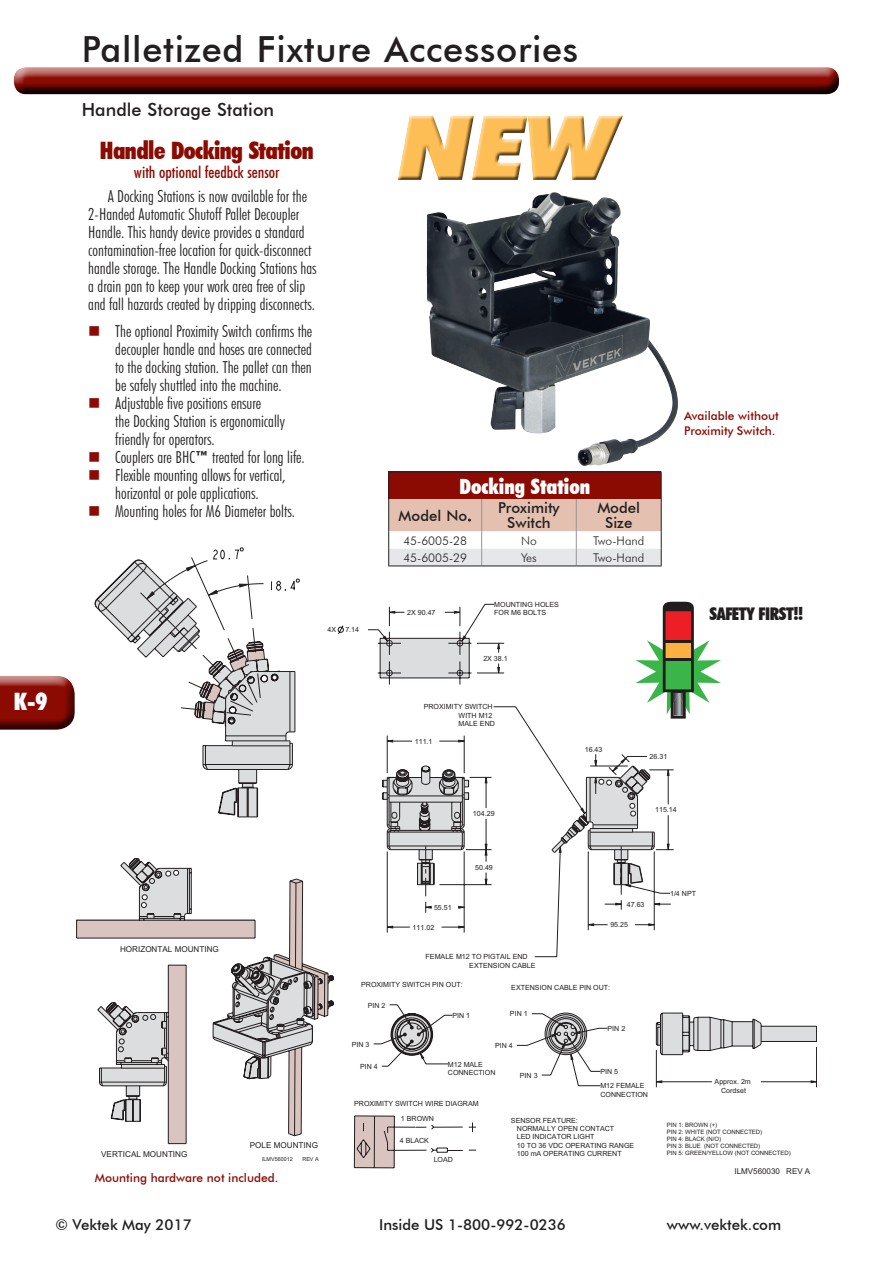
<style>
.page{position:relative;width:893px;height:1263px;background:#fff}
.page>*{position:absolute;margin:0;border:0;box-sizing:border-box;transform-origin:0 0}
.t1{font:italic 900 90px "Futura BT";color:#fdbe56}
.PageHead{font:500 36px "Futura BT";letter-spacing:.02em;color:#231f20}
.BulletBoxText{font:900 condensed 24px "Futura BT";letter-spacing:-.02em;color:#8b0a02}
.t2{font:900 condensed 24px "Futura BT";color:#fff}
.ChartWHSubhead{font:900 condensed 21px "Futura BT";color:#fff}
.PageSubhead{font:500 18px "Futura BT";color:#231f20}
.t3{font:900 condensed 17.4px "Futura BT";letter-spacing:-.025em;color:#231f20}
.BulletBoxText-2{font:300 condensed 16.5px/18px "Futura BT";color:#231f20}
.BulletBoxText-3{font:500 condensed 16.5px "Futura BT";color:#8b0a02}
.t4{font:500 15px/15px "Futura BT";color:#231f20;text-align:center}
.t5{font:500 12px/14.4px "Futura BT";color:#8b0a02}
.t6{font:300 12px "Futura BT";color:#231f20}
.t7{font:8.1px "Arial";color:#231f20}
.t8{font:7.95px "Arial";color:#231f20}
.t9{font:7.05px/8.2px "Arial";color:#231f20}
.t10{font:6px/6.9px "Arial";color:#231f20}
.t11{font:5.4px "Arial";color:#231f20}
.s1{color:#8b0a02}
.s2{font-weight:700;font-stretch:normal}
</style>
<div class="page">
<div style="left:0;top:675px;width:76px;height:44px;background:#fff;opacity:.75"></div>
<div style="left:0;top:679px;width:76px;height:53px;background:#231f20;opacity:.75"></div>
<div style="left:13px;top:66px;width:827px;height:21px;background:#fff;opacity:.75"></div>
<svg style="left:13px;top:69px;width:827px;height:26px;background:#7b2b26"></svg>
<svg style="left:337px;top:625px;width:7px;height:9px"></svg>
<svg style="left:354px;top:603px;width:463px;height:565px"></svg>
<hr style="left:388px;top:471px;width:94px;height:1px;background:#231f20">
<hr style="left:482px;top:471px;width:94px;height:1px;background:#231f20">
<hr style="left:576px;top:471px;width:86px;height:1px;background:#231f20">
<svg style="left:388px;top:472px;width:274px;height:94px"></svg>
<svg style="left:218px;top:580px;width:78px;height:237px"></svg>
<svg style="left:95px;top:556px;width:196px;height:247px"></svg>
<div style="left:394px;top:113px;width:234px;height:71px;background:#231f20;opacity:.75"></div>
<svg style="left:76px;top:919px;width:22px;height:92px"></svg>
<svg style="left:98px;top:858px;width:236px;height:277px"></svg>
<img style="left:426px;top:193px;width:252px;height:273px">
<svg style="left:635px;top:602px;width:86px;height:116px"></svg>
<hr style="left:665px;top:640px;width:27px;height:3px;background:#211d1e">
<hr style="left:664px;top:658px;width:28px;height:3px;background:#211d1e">
<p class="t2" style="left:14px;top:686px;width:35px">K-9</p>
<p class="PageHead" style="left:82px;top:28px;width:498px">Palletized Fixture Accessories</p>
<p class="PageSubhead" style="left:82px;top:99px;width:194px">Handle Storage Station</p>
<h1 class="t1" style="left:398px;top:93px;width:220px">NEW</h1>
<p class="BulletBoxText" style="left:100px;top:135px;width:215px">Handle Docking Station</p>
<p class="BulletBoxText-3" style="left:134px;top:162px;width:147px">with optional feedbck sensor</p>
<p class="BulletBoxText-2" style="left:88px;top:187px;width:230px;text-indent:20px">A Docking Stations is now available for the 2-Handed Automatic Shutoff Pallet Decoupler Handle. This handy device provides a standard contamination-free location for quick-disconnect handle storage. The Handle Docking Stations has a drain pan to keep your work area free of slip and fall hazards created by dripping disconnects.</p>
<p class="BulletBoxText-2" style="left:88px;top:322px;width:225px"><span class="s1">■</span> The optional Proximity Switch confirms the</p>
<p class="BulletBoxText-2" style="left:115px;top:340px;width:198px">decoupler handle and hoses are connected</p>
<p class="BulletBoxText-2" style="left:115px;top:358px;width:198px">to the docking station. The pallet can then</p>
<p class="BulletBoxText-2" style="left:115px;top:376px;width:168px">be safely shuttled into the machine.</p>
<p class="BulletBoxText-2" style="left:115px;top:394px;width:171px;text-indent:-27px"><span class="s1">■</span> Adjustable five positions ensure<br>the Docking Station is ergonomically</p>
<p class="BulletBoxText-2" style="left:115px;top:430px;width:101px">friendly for operators.</p>
<p class="BulletBoxText-2" style="left:88px;top:448px;width:218px"><span class="s1">■</span> Couplers are BHC<span class="s2">™</span> treated for long life.</p>
<p class="BulletBoxText-2" style="left:88px;top:466px;width:199px;text-align:center"><span class="s1">■</span> Flexible mounting allows for vertical, horizontal or pole applications.</p>
<p class="BulletBoxText-2" style="left:88px;top:502px;width:208px"><span class="s1">■</span> Mounting holes for M6 Diameter bolts.</p>
<p class="ChartWHSubhead" style="left:460px;top:473px;width:132px">Docking Station</p>
<p class="t4" style="left:399px;top:508px;width:75px">Model No.</p>
<p class="t4" style="left:498px;top:500px;width:63px">Proximity<br>Switch</p>
<p class="t4" style="left:597px;top:500px;width:44px">Model<br>Size</p>
<p class="t6" style="left:403px;top:533px;width:65px">45-6005-28</p>
<p class="t6" style="left:521px;top:533px;width:17px">No</p>
<p class="t6" style="left:593px;top:533px;width:52px">Two-Hand</p>
<p class="t6" style="left:403px;top:550px;width:65px">45-6005-29</p>
<p class="t6" style="left:521px;top:550px;width:17px">Yes</p>
<p class="t6" style="left:593px;top:550px;width:52px">Two-Hand</p>
<p class="t9" style="left:327px;top:626px;width:10px">4X</p>
<p class="t9" style="left:345px;top:626px;width:15px">7.14</p>
<p class="t9" style="left:407px;top:608px;width:30px">2X 90.47</p>
<p class="t9" style="left:494px;top:600px;width:66px">MOUNTING HOLES<br>FOR M6 BOLTS</p>
<p class="t9" style="left:483px;top:654px;width:26px">2X 38.1</p>
<p class="t9" style="left:459px;top:703px;width:38px;text-indent:-35px">PROXIMITY SWITCH<br>WITH M12<br>MALE END</p>
<p class="t9" style="left:415px;top:737px;width:19px">111.1</p>
<p class="t9" style="left:585px;top:745px;width:19px">16.43</p>
<p class="t9" style="left:650px;top:752px;width:19px">26.31</p>
<p class="t5" style="left:684px;top:409px;width:96px">Available without<br>Proximity Switch.</p>
<p class="t3" style="left:710px;top:603px;width:95px">SAFETY FIRST!!</p>
<p class="t9" style="left:473px;top:809px;width:23px">104.29</p>
<p class="t9" style="left:655px;top:806px;width:23px">115.14</p>
<p class="t7" style="left:120px;top:944px;width:100px">HORIZONTAL MOUNTING</p>
<p class="t7" style="left:250px;top:1139px;width:70px">POLE MOUNTING</p>
<p class="t7" style="left:101px;top:1148px;width:88px">VERTICAL MOUNTING</p>
<p class="t5" style="left:95px;top:1170px;width:185px">Mounting hardware not included.</p>
<p class="t11" style="left:262px;top:1155px;width:32px">ILMV560012</p>
<p class="t11" style="left:302px;top:1155px;width:18px">REV A</p>
<p class="t9" style="left:434px;top:903px;width:19px">55.51</p>
<p class="t9" style="left:413px;top:923px;width:23px">111.02</p>
<p class="t9" style="left:475px;top:863px;width:19px">50.49</p>
<p class="t9" style="left:469px;top:953px;width:68px;text-indent:-44px">FEMALE M12 TO PIGTAIL END<br>EXTENSION CABLE</p>
<p class="t9" style="left:627px;top:900px;width:19px">47.63</p>
<p class="t9" style="left:610px;top:921px;width:19px">95.25</p>
<p class="t9" style="left:361px;top:980px;width:103px">PROXIMITY SWITCH PIN OUT:</p>
<p class="t9" style="left:511px;top:983px;width:100px">EXTENSION CABLE PIN OUT:</p>
<p class="t9" style="left:368px;top:1001px;width:19px">PIN 2</p>
<p class="t9" style="left:352px;top:1040px;width:19px">PIN 3</p>
<p class="t9" style="left:360px;top:1062px;width:19px">PIN 4</p>
<p class="t9" style="left:448px;top:1060px;width:49px">M12 MALE<br>CONNECTION</p>
<p class="t9" style="left:510px;top:1010px;width:19px">PIN 1</p>
<p class="t9" style="left:452px;top:1011px;width:19px">PIN 1</p>
<p class="t9" style="left:495px;top:1041px;width:19px">PIN 4</p>
<p class="t9" style="left:520px;top:1071px;width:19px">PIN 3</p>
<p class="t9" style="left:608px;top:1024px;width:19px">PIN 2</p>
<p class="t9" style="left:600px;top:1064px;width:46px;line-height:14.4px">PIN 5<br>M12 FEMALE</p>
<p class="t9" style="left:600px;top:1090px;width:49px">CONNECTION</p>
<p class="t9" style="left:670px;top:889px;width:28px">1/4 NPT</p>
<p class="t9" style="left:715px;top:1078px;width:38px;text-align:center">Approx. 2m<br>Cordset</p>
<p class="t9" style="left:354px;top:1099px;width:126px">PROXIMITY SWITCH WIRE DIAGRAM</p>
<p class="t9" style="left:400px;top:1136px;width:31px">4 BLACK</p>
<p class="t9" style="left:401px;top:1114px;width:35px">1 BROWN</p>
<p class="t9" style="left:434px;top:1155px;width:21px">LOAD</p>
<p class="t9" style="left:517px;top:1116px;width:119px;text-indent:-6px">SENSOR FEATURE:<br>NORMALLY OPEN CONTACT<br>LED INDICATOR LIGHT<br>10 TO 36 VDC OPERATING RANGE<br>100 mA OPERATING CURRENT</p>
<p class="t10" style="left:667px;top:1121px;width:126px">PIN 1: BROWN (+)<br>PIN 2: WHITE (NOT CONNECTED)<br>PIN 4: BLACK (N/O)<br>PIN 3: BLUE (NOT CONNECTED)<br>PIN 5: GREEN/YELLOW (NOT CONNECTED)</p>
<p class="t8" style="left:735px;top:1165px;width:77px">ILMV560030 REV A</p>
<p class="t4" style="left:56px;top:1216px;width:138px">© Vektek May 2017</p>
<p class="t4" style="left:379px;top:1216px;width:188px">Inside US 1-800-992-0236</p>
<p class="t4" style="left:667px;top:1216px;width:116px">www.vektek.com</p>
</div>
